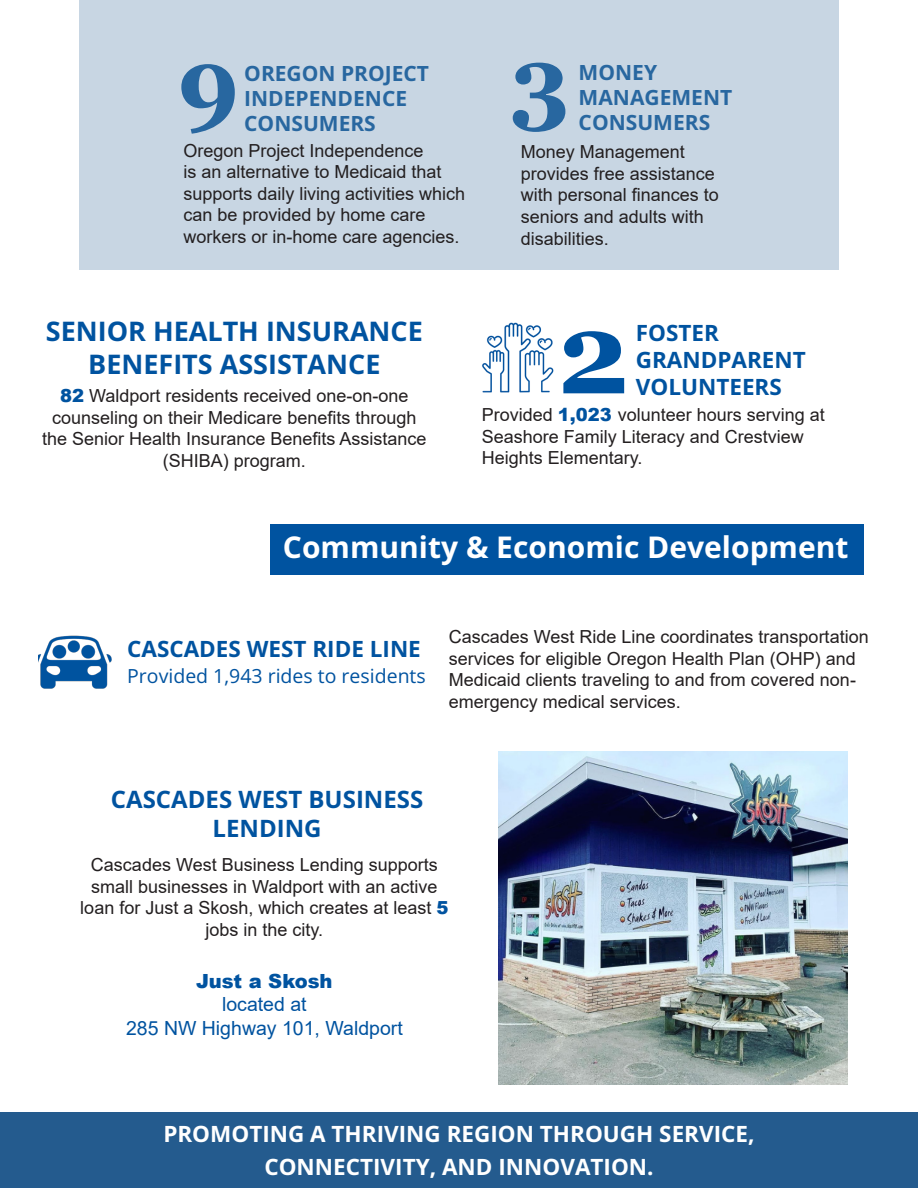
<style>
.page{position:relative;width:918px;height:1188px;background:#fff}
.page>*{position:absolute;margin:0;border:0;box-sizing:border-box;transform-origin:0 0}
.Georgia_Heading{font:700 114.75px "Georgia";color:#0053a0}
.Georgia_Heading-2{font:700 96px "Georgia";color:#2867a0}
.t1{font:700 30px "Open Sans Hebrew";color:#fff}
.t2{font:700 27px/32.4px "Open Sans Hebrew";color:#0053a0;text-align:center}
.OS_Heading{font:700 24px/28.8px "Open Sans Hebrew";color:#0053a0;text-align:center}
.OS_Heading-2{font:700 22.5px "Open Sans Hebrew";color:#fff}
.OS_Heading-3{font:700 22.5px/27px "Open Sans Hebrew";color:#0053a0}
.OS_Heading-4{font:700 21px/25.2px "Open Sans Hebrew";color:#2867a0}
.OS_Heading-5{font:19.5px "Arial";color:#0053a0}
.OS_Heading-6{font:19.5px "Open Sans Hebrew";color:#0053a0}
.OS_Heading-7{font:900 19.5px "Arial";color:#0053a0}
.Main_Body_Text{font:18px/21.6px "Arial";color:#231f20}
.Paragraph_Style_1{font:18px/21.6px "Arial";color:#231f20}
.s1{font-weight:900;color:#0053a0}
</style>
<div class="page">
<div style="left:79px;top:0;width:760px;height:270px;background:#c8d6e3"></div>
<div style="left:270px;top:524px;width:594px;height:51px;background:#0053a0"></div>
<img style="left:482px;top:322px;width:72px;height:71px">
<img style="left:38px;top:635px;width:74px;height:54px">
<img style="left:498px;top:751px;width:349px;height:333px">
<div style="left:0;top:1112px;width:918px;height:76px;background:#245b8e"></div>
<p class="Georgia_Heading-2" style="left:177px;top:21px;width:64px">9</p>
<p class="OS_Heading-4" style="left:244px;top:62px;width:186px">OREGON PROJECT<br>INDEPENDENCE<br>CONSUMERS</p>
<p class="Paragraph_Style_1" style="left:184px;top:139px;width:283px">Oregon Project Independence<br>is an alternative to Medicaid that supports daily living activities which can be provided by home care workers or in-home care agencies.</p>
<p class="Georgia_Heading-2" style="left:510px;top:20px;width:61px">3</p>
<p class="OS_Heading-4" style="left:579px;top:60px;width:155px">MONEY<br>MANAGEMENT</p>
<p class="OS_Heading-4" style="left:579px;top:111px;width:133px">CONSUMERS</p>
<p class="Paragraph_Style_1" style="left:521px;top:141px;width:200px">Money Management provides free assistance with personal finances to seniors and adults with disabilities.</p>
<h3 class="t2" style="left:46px;top:317px;width:379px">SENIOR HEALTH INSURANCE<br>BENEFITS ASSISTANCE</h3>
<p class="Main_Body_Text" style="left:42px;top:385px;width:386px;text-align:center"><span class="s1">82</span> Waldport residents received one-on-one counseling on their Medicare benefits through the Senior Health Insurance Benefits Assistance (SHIBA) program.</p>
<p class="Georgia_Heading" style="left:557px;top:280px;width:73px">2</p>
<p class="OS_Heading-3" style="left:636px;top:321px;width:172px">FOSTER<br>GRANDPARENT</p>
<p class="OS_Heading-3" style="left:636px;top:375px;width:148px">VOLUNTEERS</p>
<p class="Main_Body_Text" style="left:482px;top:404px;width:345px">Provided <span class="s1">1,023</span> volunteer hours serving at<br>Seashore Family Literacy and Crestview</p>
<p class="Main_Body_Text" style="left:482px;top:447px;width:162px">Heights Elementary.</p>
<p class="t1" style="left:283px;top:530px;width:567px">Community &amp; Economic Development</p>
<p class="OS_Heading-3" style="left:127px;top:636px;width:295px">CASCADES WEST RIDE LINE</p>
<p class="OS_Heading-6" style="left:127px;top:664px;width:300px">Provided 1,943 rides to residents</p>
<p class="Main_Body_Text" style="left:449px;top:626px;width:421px">Cascades West Ride Line coordinates transportation services for eligible Oregon Health Plan (OHP) and Medicaid clients traveling to and from covered non&shy;emergency medical services.</p>
<p class="OS_Heading" style="left:111px;top:786px;width:314px">CASCADES WEST BUSINESS<br>LENDING</p>
<p class="Main_Body_Text" style="left:80px;top:854px;width:370px;text-align:center">Cascades West Business Lending supports small businesses in Waldport with an active loan for Just a Skosh, which creates at least <span class="s1">5 </span>jobs in the city.</p>
<p class="OS_Heading-7" style="left:196px;top:967px;width:138px">Just a Skosh</p>
<p class="OS_Heading-5" style="left:222px;top:991px;width:86px">located at</p>
<p class="OS_Heading-5" style="left:126px;top:1015px;width:278px">285 NW Highway 101, Waldport</p>
<p class="OS_Heading-2" style="left:163px;top:1121px;width:593px">PROMOTING A THRIVING REGION THROUGH SERVICE,</p>
<p class="OS_Heading-2" style="left:264px;top:1154px;width:391px">CONNECTIVITY, AND INNOVATION.</p>
</div>
